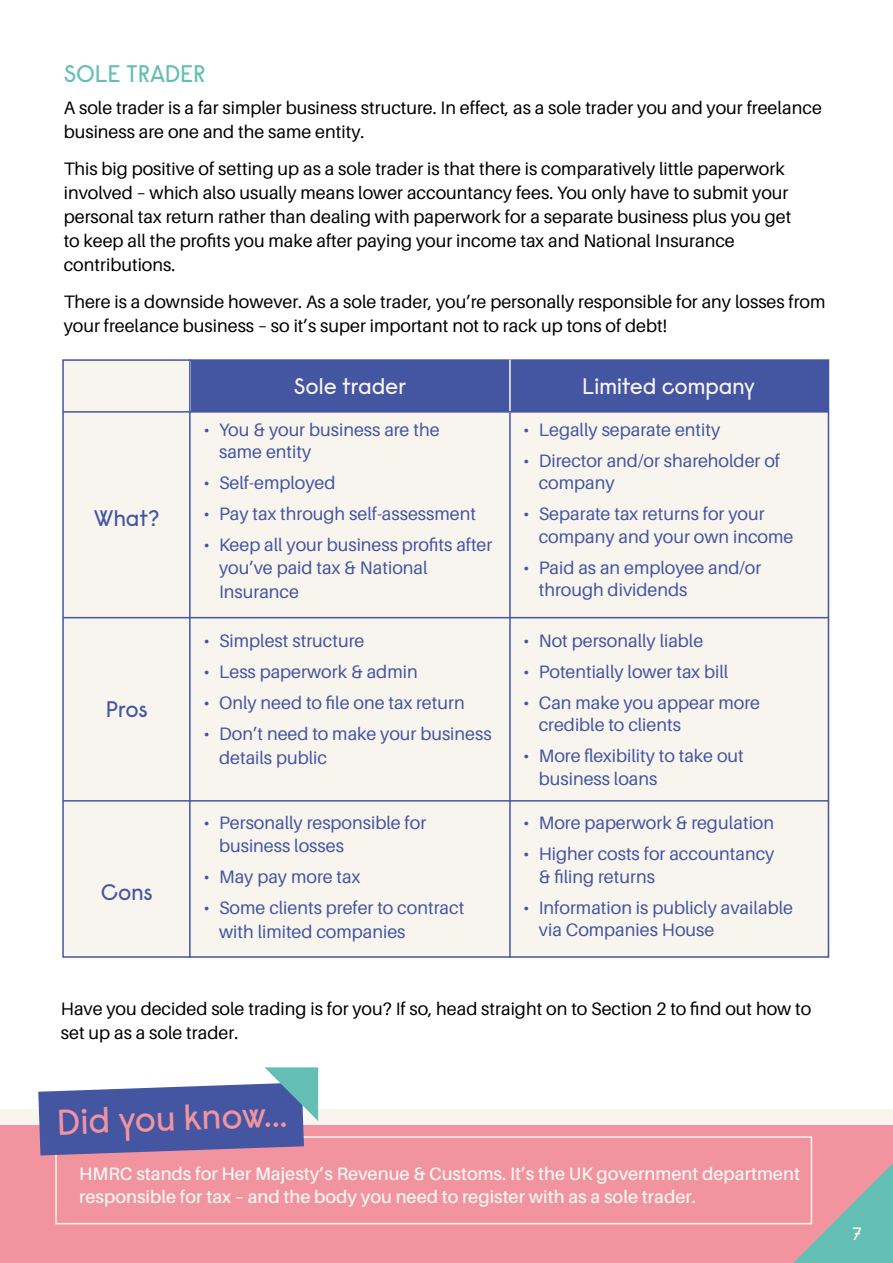
<style>
.page{position:relative;width:893px;height:1263px;background:#fff}
.page>*{position:absolute;margin:0;border:0;box-sizing:border-box;transform-origin:0 0}
.t1{font:36px "Raisonne Pro";color:#f293a0}
.t2{font:24px "Raisonne Pro";color:#63bfb5}
.t3{font:22.5px "Raisonne Pro";color:#f8f5ee}
.t4{font:22.5px "Raisonne Pro";color:#4455a2}
.t5{font:18px/22.5px "Aileron";color:#4455a2}
.t6{font:18px/24px "Aileron";color:#000}
.t7{font:600 18px/22.5px "Aileron";color:#f8f5ee}
.t8{font:18px "Raisonne Pro";color:#f8f5ee}
</style>
<div class="page">
<div style="left:63px;top:359px;width:766px;height:599px;background:#f8f5ee"></div>
<div style="left:191px;top:360px;width:318px;height:51px;background:#4455a2"></div>
<div style="left:509px;top:360px;width:319px;height:51px;background:#4455a2"></div>
<hr style="left:189px;top:359px;width:2px;height:599px;background:#4455a2">
<hr style="left:509px;top:359px;width:2px;height:599px;background:#4455a2">
<hr style="left:509px;top:359px;width:2px;height:54px;background:#f8f5ee">
<hr style="left:63px;top:617px;width:765px;height:1px;background:#4455a2">
<hr style="left:63px;top:411px;width:765px;height:2px;background:#4455a2">
<hr style="left:63px;top:800px;width:765px;height:1px;background:#4455a2">
<div style="left:0;top:1125px;width:893px;height:138px;background:#f293a0"></div>
<div style="left:0;top:1110px;width:893px;height:15px;background:#f8f5ee"></div>
<div style="left:55px;top:1136px;width:757px;height:88px;border:2px solid #f8f5ee"></div>
<svg style="left:38px;top:1067px;width:280px;height:88px"></svg>
<svg style="left:793px;top:1163px;width:100px;height:100px"></svg>
<h2 class="t2" style="left:64px;top:58px;width:143px">SOLE TRADER</h2>
<p class="t6" style="left:64px;top:96px;width:760px">A sole trader is a far simpler business structure. In effect, as a sole trader you and your freelance business are one and the same entity.</p>
<p class="t6" style="left:64px;top:157px;width:729px">This big positive of setting up as a sole trader is that there is comparatively little paperwork involved – which also usually means lower accountancy fees. You only have to submit your personal tax return rather than dealing with paperwork for a separate business plus you get to keep all the profits you make after paying your income tax and National Insurance contributions.</p>
<p class="t6" style="left:64px;top:289px;width:763px">There is a downside however. As a sole trader, you’re personally responsible for any losses from your freelance business – so it’s super important not to rack up tons of debt!</p>
<p class="t4" style="left:94px;top:503px;width:67px">What?</p>
<p class="t4" style="left:106px;top:695px;width:43px">Pros</p>
<p class="t4" style="left:101px;top:877px;width:54px">Cons</p>
<p class="t3" style="left:294px;top:372px;width:114px">Sole trader</p>
<p class="t3" style="left:583px;top:372px;width:174px">Limited company</p>
<p class="t5" style="left:219px;top:419px;width:222px;text-indent:-16px">• You &amp; your business are the same entity</p>
<p class="t5" style="left:203px;top:472px;width:134px">• Self-employed</p>
<p class="t5" style="left:203px;top:503px;width:274px">• Pay tax through self-assessment</p>
<p class="t5" style="left:219px;top:534px;width:275px;line-height:23.2px;text-indent:-16px">• Keep all your business profits after you’ve paid tax &amp; National<br>Insurance</p>
<p class="t5" style="left:523px;top:419px;width:199px">• Legally separate entity</p>
<p class="t5" style="left:539px;top:450px;width:243px;text-indent:-16px">• Director and/or shareholder of company</p>
<p class="t5" style="left:539px;top:503px;width:256px;text-indent:-16px">• Separate tax returns for your company and your own income</p>
<p class="t5" style="left:539px;top:557px;width:224px;text-indent:-16px">• Paid as an employee and/or through dividends</p>
<p class="t5" style="left:203px;top:629px;width:162px">• Simplest structure</p>
<p class="t5" style="left:203px;top:660px;width:216px">• Less paperwork &amp; admin</p>
<p class="t5" style="left:203px;top:691px;width:263px">• Only need to file one tax return</p>
<p class="t5" style="left:219px;top:721px;width:274px;line-height:24px;text-indent:-16px">• Don’t need to make your business details public</p>
<p class="t5" style="left:219px;top:812px;width:209px;text-indent:-16px">• Personally responsible for business losses</p>
<p class="t5" style="left:203px;top:865px;width:158px">• May pay more tax</p>
<p class="t5" style="left:219px;top:895px;width:247px;line-height:24px;text-indent:-16px">• Some clients prefer to contract with limited companies</p>
<p class="t5" style="left:523px;top:629px;width:182px">• Not personally liable</p>
<p class="t5" style="left:523px;top:660px;width:207px">• Potentially lower tax bill</p>
<p class="t5" style="left:539px;top:691px;width:223px;text-indent:-16px">• Can make you appear more credible to clients</p>
<p class="t5" style="left:539px;top:745px;width:207px;text-indent:-16px">• More flexibility to take out business loans</p>
<p class="t5" style="left:523px;top:812px;width:253px">• More paperwork &amp; regulation</p>
<p class="t5" style="left:539px;top:843px;width:237px;text-indent:-16px">• Higher costs for accountancy &amp; filing returns</p>
<p class="t5" style="left:539px;top:896px;width:256px;text-indent:-16px">• Information is publicly available via Companies House</p>
<p class="t6" style="left:61px;top:997px;width:752px">Have you decided sole trading is for you? If so, head straight on to Section 2 to find out how to set up as a sole trader.</p>
<h1 class="t1" style="left:57px;top:1099px;width:231px;rotate:-2deg">Did you know...</h1>
<p class="t7" style="left:79px;top:1163px;width:722px">HMRC stands for Her Majesty’s Revenue &amp; Customs. It’s the UK government department responsible for tax – and the body you need to register with as a sole trader.</p>
<p class="t8" style="left:852px;top:1222px;width:11px">7</p>
</div>
